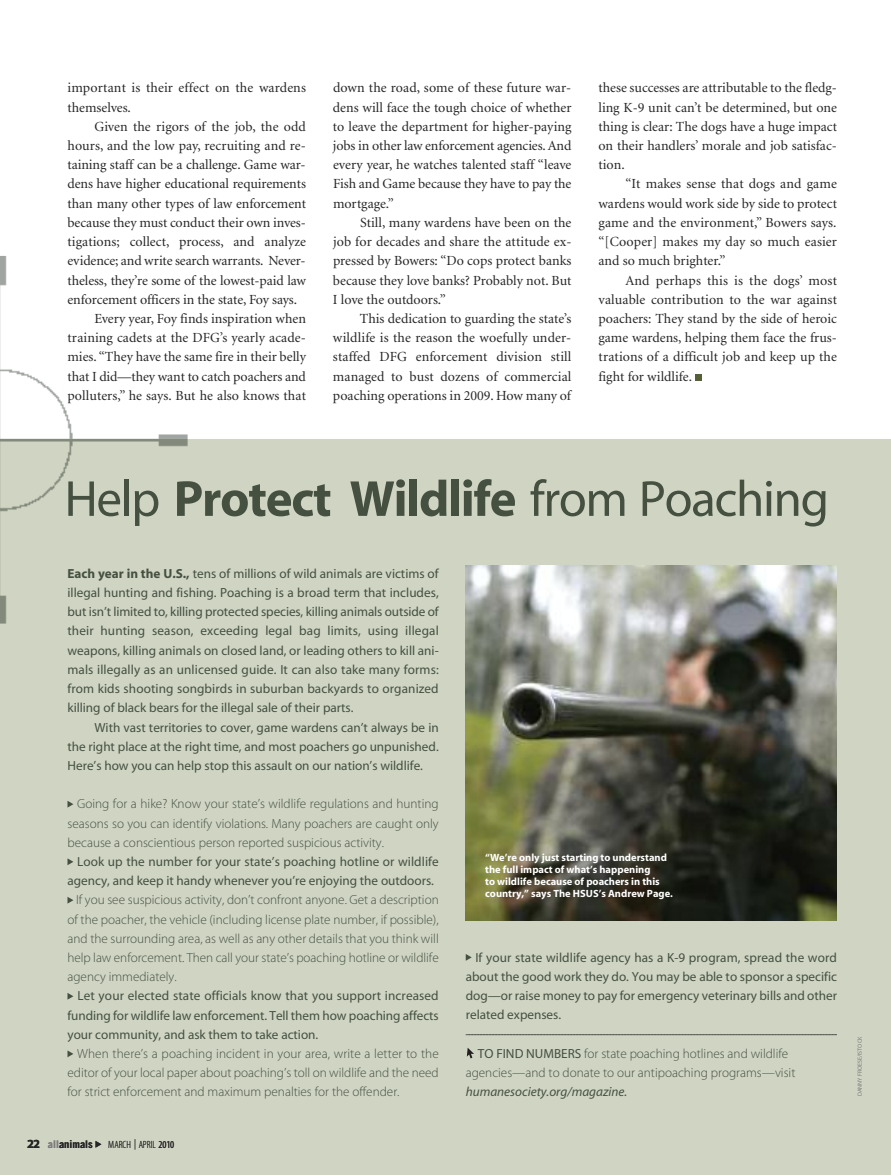
<style>
.page{position:relative;width:891px;height:1175px;background:#fff}
.page>*{position:absolute;margin:0;border:0;box-sizing:border-box;transform-origin:0 0}
.t1{font:51px "Myriad MM400 RG600 NO";letter-spacing:-.025em;color:#455041}
.t2{font:13.95px/19.2px "Minion";color:#272627;text-align:justify}
.t3{font:13.2px/19.2px "Myriad MM400 RG600 NO";color:#455041;text-align:justify}
.t4{font:13.2px/19.2px "Myriad MM215 LT600 NO";color:#455041;text-align:justify}
.t5{font:13.2px "Myriad MM It 400 RG600 NO";color:#455041}
.t6{font:10.5px/12px "Myriad MM700 BD600 NO";color:#fff}
.t7{font:10.5px "Myriad MM213 LT300 CN";color:#272627}
.t8{font:700 10.5px "Trade Gothic";color:#272627}
.t9{font:6px "Myriad MM400 RG600 NO";color:#7d7d7d}
.s1{font-family:"Myriad MM700 BD600 NO"}
.s2{font-family:"Myriad MM700 BD600 NO";font-weight:400;font-size:12.45px}
.s3{color:#7d7d7d}
.s4{font-family:"Myriad MM400 RG300 CN"}
.s5{font-family:"Myriad MM400 RG600 NO"}
</style>
<div class="page">
<div style="left:0;top:439px;width:891px;height:735px;background:#cfd4c3"></div>
<svg style="left:95px;top:1141px;width:6px;height:6px"></svg>
<svg style="left:67px;top:1050px;width:6px;height:7px"></svg>
<svg style="left:67px;top:993px;width:6px;height:6px"></svg>
<svg style="left:67px;top:897px;width:6px;height:6px"></svg>
<svg style="left:67px;top:858px;width:6px;height:7px"></svg>
<svg style="left:68px;top:801px;width:5px;height:6px"></svg>
<svg style="left:466px;top:954px;width:6px;height:6px"></svg>
<svg style="left:467px;top:1047px;width:7px;height:11px"></svg>
<img style="left:466px;top:565px;width:371px;height:356px">
<svg style="left:466px;top:1034px;width:371px;height:1px"></svg>
<div style="left:695px;top:374px;width:7px;height:7px;background:#556135"></div>
<img style="left:0;top:256px;width:188px;height:183px">
<img style="left:0;top:439px;width:188px;height:184px">
<p class="t2" style="left:67px;top:79px;width:240px">important is their effect on the wardens themselves.</p>
<p class="t2" style="left:94px;top:118px;width:213px">Given the rigors of the job, the odd</p>
<p class="t2" style="left:67px;top:137px;width:240px">hours, and the low pay, recruiting and re-</p>
<p class="t2" style="left:67px;top:156px;width:240px">taining staff can be a challenge. Game war-</p>
<p class="t2" style="left:67px;top:175px;width:240px">dens have higher educational requirements</p>
<p class="t2" style="left:67px;top:195px;width:240px">than many other types of law enforcement</p>
<p class="t2" style="left:67px;top:214px;width:240px">because they must conduct their own inves-</p>
<p class="t2" style="left:67px;top:233px;width:240px">tigations; collect, process, and analyze</p>
<p class="t2" style="left:67px;top:252px;width:240px">evidence; and write search warrants. Never-</p>
<p class="t2" style="left:67px;top:271px;width:240px">theless, they’re some of the lowest-paid law</p>
<p class="t2" style="left:67px;top:291px;width:231px">enforcement officers in the state, Foy says.</p>
<p class="t2" style="left:94px;top:310px;width:213px">Every year, Foy finds inspiration when</p>
<p class="t2" style="left:67px;top:329px;width:240px">training cadets at the DFG’s yearly acade-</p>
<p class="t2" style="left:67px;top:348px;width:240px">mies. “They have the same fire in their belly</p>
<p class="t2" style="left:67px;top:367px;width:240px">that I did—they want to catch poachers and</p>
<p class="t2" style="left:67px;top:387px;width:240px">polluters,” he says. But he also knows that</p>
<p class="t2" style="left:333px;top:79px;width:240px">down the road, some of these future war&shy;dens will face the tough choice of whether to leave the department for higher-paying jobs in other law enforcement agencies.And every year, he watches talented staff “leave Fish and Game because they have to pay the mortgage.”</p>
<p class="t2" style="left:333px;top:214px;width:240px;text-indent:27px">Still, many wardens have been on the job for decades and share the attitude ex&shy;pressed by Bowers: “Do cops protect banks because they love banks? Probably not. But I love the outdoors.”</p>
<p class="t2" style="left:333px;top:310px;width:240px;text-indent:27px">This dedication to guarding the state’s wildlife is the reason the woefully under&shy;staffed DFG enforcement division still managed to bust dozens of commercial poaching operations in 2009. How many of</p>
<p class="t2" style="left:598px;top:79px;width:240px">these successes are attributable to the fledg&shy;ling K-9 unit can’t be determined, but one thing is clear: The dogs have a huge impact on their handlers’ morale and job satisfac&shy;tion.</p>
<p class="t2" style="left:598px;top:175px;width:240px;text-indent:27px">“It makes sense that dogs and game wardens would work side by side to protect game and the environment,” Bowers says. “[Cooper] makes my day so much easier and so much brighter.”</p>
<p class="t2" style="left:598px;top:271px;width:240px;text-indent:27px">And perhaps this is the dogs’ most valuable contribution to the war against poachers: They stand by the side of heroic game wardens, helping them face the frus&shy;trations of a difficult job and keep up the fight for wildlife.</p>
<h1 class="t1" style="left:64px;top:480px;width:766px">Help <span class="s1">Protect Wildlife</span> from Poaching</h1>
<p class="t3" style="left:67px;top:565px;width:373px"><span class="s1">Each year in the U.S.,</span> tens of millions of wild animals are victims of illegal hunting and fishing. Poaching is a broad term that includes, but isn’t limited to, killing protected species, killing animals outside of their hunting season, exceeding legal bag limits, using illegal weapons, killing animals on closed land, or leading others to kill ani&shy;mals illegally as an unlicensed guide. It can also take many forms: from kids shooting songbirds in suburban backyards to organized killing of black bears for the illegal sale of their parts.</p>
<p class="t3" style="left:67px;top:718px;width:373px;text-indent:27px">With vast territories to cover, game wardens can’t always be in the right place at the right time, and most poachers go unpunished.<br>Here’s how you can help stop this assault on our nation’s wildlife.</p>
<p class="t4" style="left:68px;top:795px;width:373px;text-indent:10px">Going for a hike? Know your state’s wildlife regulations and hunting seasons so you can identify violations. Many poachers are caught only because a conscientious person reported suspicious activity.</p>
<p class="t3" style="left:68px;top:853px;width:373px;text-indent:10px">Look up the number for your state’s poaching hotline or wildlife agency, and keep it handy whenever you’re enjoying the outdoors.</p>
<p class="t4" style="left:68px;top:891px;width:373px;text-indent:9px">If you see suspicious activity, don’t confront anyone. Get a description of the poacher, the vehicle (including license plate number, if possible), and the surrounding area, as well as any other details that you think will help law enforcement. Then call your state’s poaching hotline or wildlife agency immediately.</p>
<p class="t3" style="left:68px;top:987px;width:373px;text-indent:10px">Let your elected state officials know that you support increased funding for wildlife law enforcement. Tell them how poaching affects your community, and ask them to take action.</p>
<p class="t4" style="left:68px;top:1045px;width:373px;text-indent:10px">When there’s a poaching incident in your area, write a letter to the editor of your local paper about poaching’s toll on wildlife and the need for strict enforcement and maximum penalties for the offender.</p>
<p class="t8" style="left:27px;top:1140px;width:67px"><span class="s2">22</span> <span class="s3">all</span>animals</p>
<p class="t7" style="left:108px;top:1140px;width:68px">MARCH | APRIL <span class="s4">2010</span></p>
<p class="t6" style="left:485px;top:852px;width:189px">“We’re only just starting to understand the full impact of what’s happening<br>to wildlife because of poachers in this country,” says The HSUS’s Andrew Page.</p>
<p class="t3" style="left:466px;top:948px;width:373px;text-indent:10px">If your state wildlife agency has a K-9 program, spread the word about the good work they do. You may be able to sponsor a specific dog—or raise money to pay for emergency veterinary bills and other related expenses.</p>
<p class="t4" style="left:466px;top:1044px;width:331px;text-align:center"><span class="s5">TO FIND NUMBERS</span> for state poaching hotlines and wildlife agencies—and to donate to our antipoaching programs—visit</p>
<p class="t5" style="left:466px;top:1086px;width:163px">humanesociety.org/magazine.</p>
<p class="t9" style="left:858px;top:1096px;width:61px;rotate:-90deg">DANNY FROESE/ISTOCK</p>
</div>
